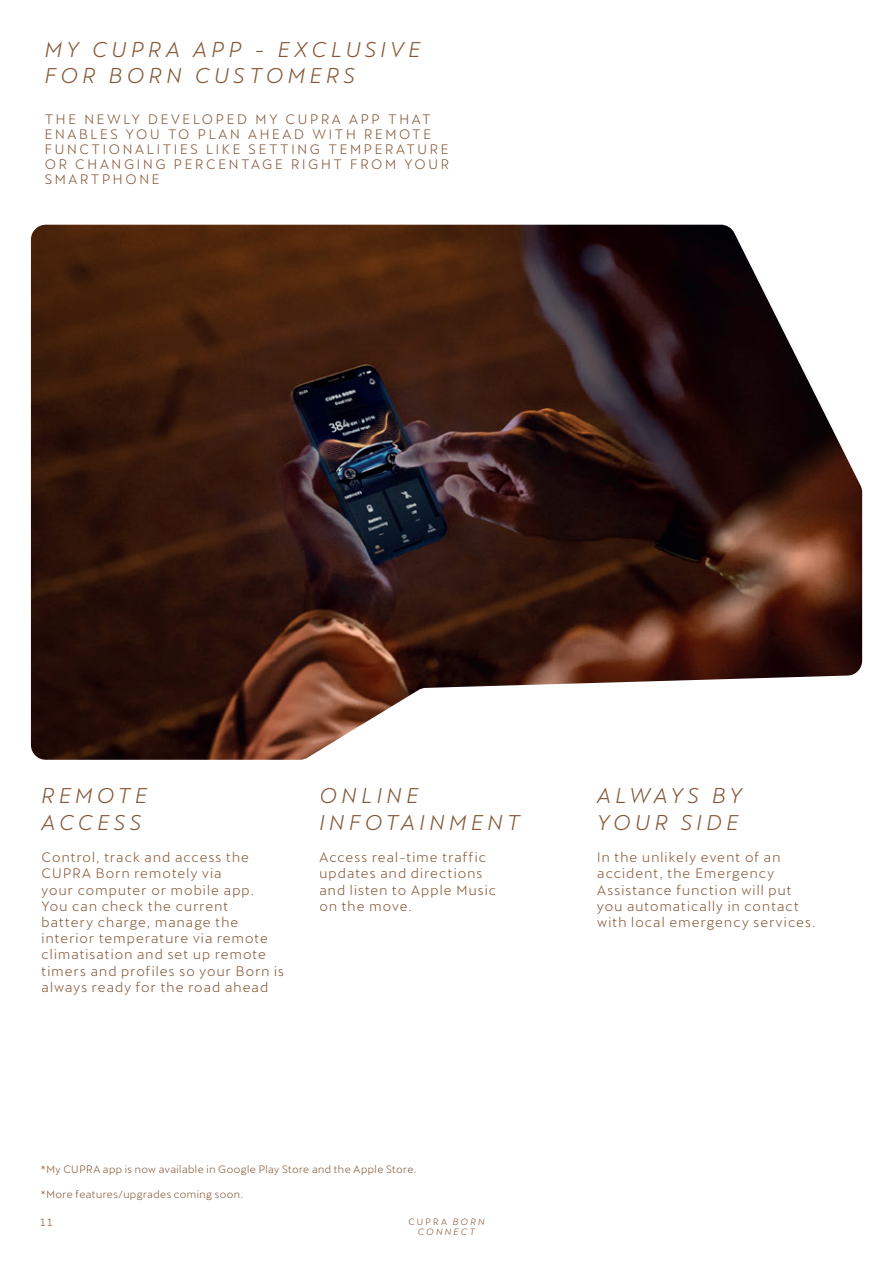
<style>
.page{position:relative;width:893px;height:1263px;background:#fff}
.page>*{position:absolute;margin:0;border:0;box-sizing:border-box;transform-origin:0 0}
.t1{font:italic 21px/26.4px "Cupra";letter-spacing:.21em;color:#835635}
.t2{font:13.5px/16.2px "Cupra";letter-spacing:.09em;color:#835635}
.t3{font:13.5px/14.9px "Cupra";letter-spacing:.2em;color:#835635}
.t4{font:10.5px "Cupra";letter-spacing:.045em;color:#835635}
.t5{font:italic 9px/10.8px "Cupra";letter-spacing:.24em;color:#835635;text-align:center}
.s1{font-style:normal}
</style>
<div class="page">
<img style="left:31px;top:225px;width:831px;height:535px">
<h1 class="t1" style="left:45px;top:33px;width:377px">MY CUPRA APP - EXCLUSIVE<br>FOR BORN CUSTOMERS</h1>
<p class="t3" style="left:45px;top:110px;width:406px">THE NEWLY DEVELOPED MY CUPRA APP THAT ENABLES YOU TO PLAN AHEAD WITH REMOTE FUNCTIONALITIES LIKE SETTING TEMPERATURE OR CHANGING PERCENTAGE RIGHT FROM YOUR SMARTPHONE</p>
<h1 class="t1" style="left:42px;top:780px;width:107px">REMOTE<br>ACCESS</h1>
<p class="t2" style="left:42px;top:847px;width:244px">Control, track and access the<br>CUPRA Born remotely via<br>your computer or mobile app.<br>You can check the current<br>battery charge, manage the interior temperature via remote climatisation and set up remote timers and profiles so your Born is always ready for the road ahead</p>
<h1 class="t1" style="left:319px;top:780px;width:202px">ONLINE<br>INFOTAINMENT</h1>
<p class="t2" style="left:319px;top:847px;width:178px">Access real-time traffic updates and directions and listen to Apple Music on the move.</p>
<p class="t4" style="left:41px;top:1160px;width:377px">*My CUPRA app is now available in Google Play Store and the Apple Store.</p>
<p class="t4" style="left:41px;top:1185px;width:204px">*More features/upgrades coming soon.</p>
<p class="t4" style="left:41px;top:1212px;width:13px">11</p>
<p class="t5" style="left:408px;top:1215px;width:78px"><span class="s1">CUPRA</span> BORN<br>CONNECT</p>
<h1 class="t1" style="left:597px;top:780px;width:146px">ALWAYS BY<br>YOUR SIDE</h1>
<p class="t2" style="left:597px;top:847px;width:220px">In the unlikely event of an accident, the Emergency<br>Assistance function will put you automatically in contact with local emergency services.</p>
</div>
